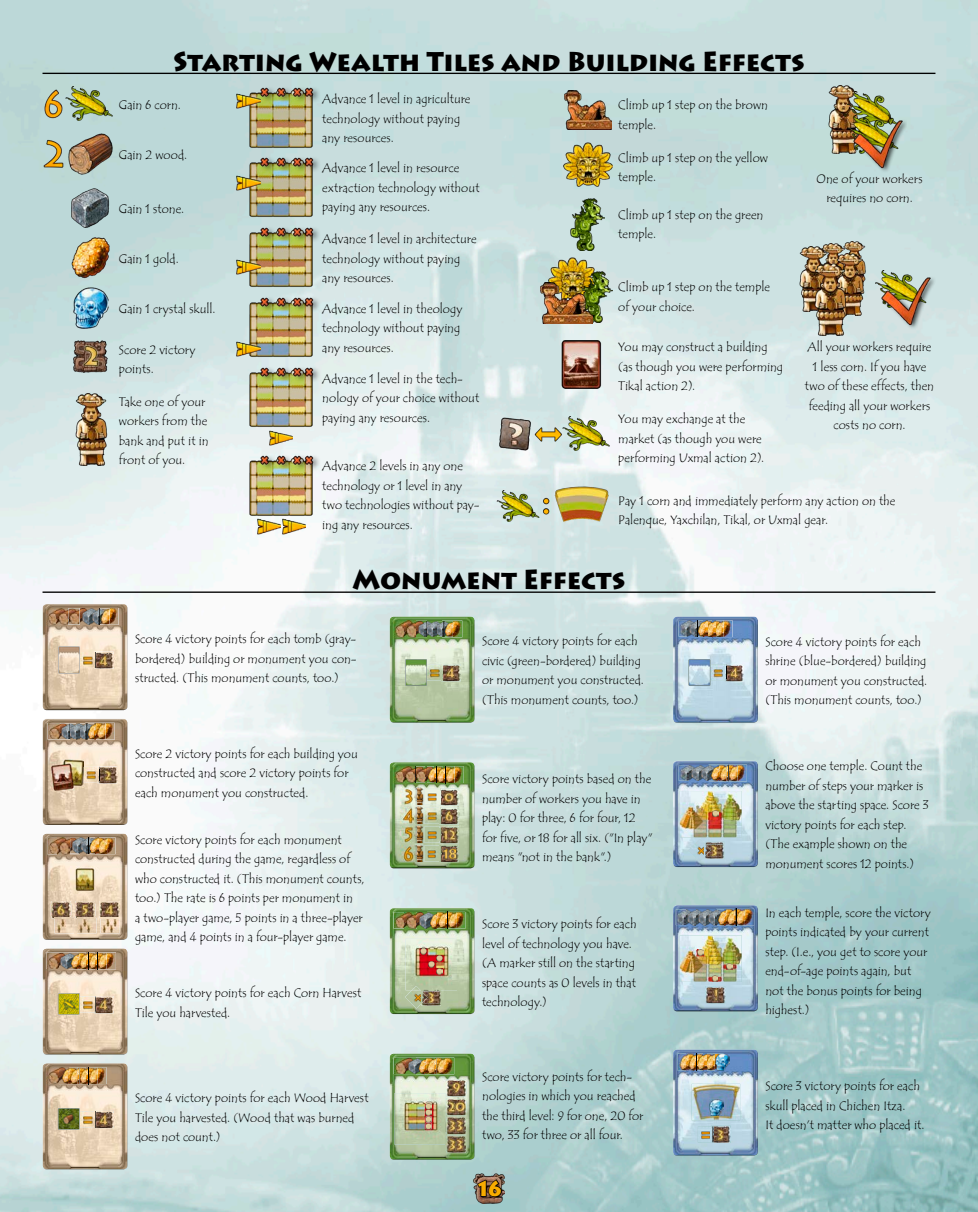
<style>
.page{position:relative;width:978px;height:1212px;background:#fff}
.page>*{position:absolute;margin:0;border:0;box-sizing:border-box;transform-origin:0 0}
.t1{font:900 27px "Lithos Pro";letter-spacing:-.005em;color:#000;scale:.95 1}
.t2{font:900 21px "Lithos Pro";color:#f8ac00;scale:.95 1}
.t3{font:12.75px/19.5px "Tempus Sans ITCCZ";color:#000;scale:.95 1}
</style>
<div class="page">
<img style="left:0;top:0;width:978px;height:1212px">
<div style="left:42px;top:949px;width:87px;height:106px;background:#000;opacity:.75"></div>
<div style="left:42px;top:834px;width:87px;height:107px;background:#000;opacity:.75"></div>
<img style="left:564px;top:91px;width:47px;height:38px">
<img style="left:66px;top:188px;width:49px;height:39px">
<hr style="left:43px;top:73px;width:892px;height:1px;background:#000">
<hr style="left:43px;top:591px;width:892px;height:2px;background:#000">
<img style="left:59px;top:86px;width:59px;height:35px">
<img style="left:37px;top:87px;width:31px;height:32px">
<img style="left:37px;top:138px;width:28px;height:32px">
<img style="left:65px;top:133px;width:51px;height:41px">
<img style="left:65px;top:237px;width:51px;height:42px">
<img style="left:73px;top:287px;width:35px;height:42px">
<img style="left:71px;top:338px;width:39px;height:35px">
<img style="left:70px;top:344px;width:41px;height:23px">
<img style="left:236px;top:85px;width:86px;height:64px">
<img style="left:237px;top:93px;width:23px;height:16px">
<img style="left:236px;top:155px;width:86px;height:63px">
<img style="left:237px;top:175px;width:23px;height:16px">
<img style="left:236px;top:225px;width:86px;height:63px">
<img style="left:237px;top:259px;width:23px;height:15px">
<img style="left:236px;top:295px;width:86px;height:63px">
<img style="left:237px;top:341px;width:23px;height:16px">
<img style="left:236px;top:365px;width:86px;height:63px">
<img style="left:269px;top:430px;width:24px;height:16px">
<img style="left:236px;top:454px;width:86px;height:63px">
<img style="left:257px;top:519px;width:49px;height:15px">
<img style="left:549px;top:258px;width:47px;height:24px">
<img style="left:579px;top:271px;width:33px;height:51px">
<img style="left:541px;top:282px;width:51px;height:42px">
<img style="left:571px;top:198px;width:33px;height:52px">
<img style="left:563px;top:143px;width:49px;height:43px">
<img style="left:556px;top:416px;width:59px;height:35px">
<img style="left:497px;top:416px;width:36px;height:35px">
<img style="left:533px;top:418px;width:32px;height:32px">
<img style="left:490px;top:490px;width:54px;height:32px">
<img style="left:531px;top:491px;width:17px;height:32px">
<img style="left:548px;top:482px;width:64px;height:47px">
<img style="left:74px;top:393px;width:34px;height:72px">
<img style="left:558px;top:338px;width:47px;height:56px">
<img style="left:827px;top:85px;width:33px;height:69px">
<img style="left:839px;top:92px;width:65px;height:24px">
<img style="left:839px;top:116px;width:65px;height:37px">
<img style="left:852px;top:117px;width:55px;height:56px">
<img style="left:868px;top:270px;width:65px;height:38px">
<img style="left:821px;top:243px;width:21px;height:20px">
<img style="left:842px;top:242px;width:25px;height:52px">
<img style="left:799px;top:247px;width:30px;height:64px">
<img style="left:835px;top:254px;width:29px;height:61px">
<img style="left:813px;top:263px;width:34px;height:72px">
<img style="left:880px;top:274px;width:55px;height:57px">
<div style="left:42px;top:720px;width:87px;height:106px;background:#000;opacity:.75"></div>
<div style="left:42px;top:1064px;width:87px;height:106px;background:#000;opacity:.75"></div>
<div style="left:672px;top:617px;width:87px;height:106px;background:#000;opacity:.75"></div>
<div style="left:672px;top:762px;width:87px;height:106px;background:#000;opacity:.75"></div>
<div style="left:389px;top:763px;width:87px;height:106px;background:#000;opacity:.75"></div>
<div style="left:672px;top:906px;width:87px;height:106px;background:#000;opacity:.75"></div>
<div style="left:389px;top:909px;width:87px;height:106px;background:#000;opacity:.75"></div>
<div style="left:389px;top:617px;width:87px;height:106px;background:#000;opacity:.75"></div>
<div style="left:672px;top:1050px;width:87px;height:106px;background:#000;opacity:.75"></div>
<div style="left:389px;top:1054px;width:87px;height:106px;background:#000;opacity:.75"></div>
<div style="left:42px;top:605px;width:87px;height:106px;background:#000;opacity:.75"></div>
<img style="left:473px;top:1173px;width:32px;height:30px">
<svg style="left:476px;top:1178px;width:27px;height:20px"></svg>
<h1 class="t1" style="left:174px;top:44px;width:665px">Starting Wealth Tiles and Building Effects</h1>
<p class="t3" style="left:119px;top:95px;width:67px">Gain 6 corn.</p>
<p class="t3" style="left:322px;top:89px;width:157px">Advance 1 level in agriculture technology without paying any resources.</p>
<p class="t3" style="left:119px;top:145px;width:73px">Gain 2 wood.</p>
<p class="t3" style="left:119px;top:199px;width:70px">Gain 1 stone.</p>
<p class="t3" style="left:119px;top:249px;width:64px">Gain 1 gold.</p>
<p class="t3" style="left:119px;top:299px;width:103px">Gain 1 crystal skull.</p>
<p class="t3" style="left:119px;top:340px;width:82px">Score 2 victory points.</p>
<p class="t3" style="left:119px;top:392px;width:96px">Take one of your workers from the bank and put it in front of you.</p>
<p class="t3" style="left:322px;top:159px;width:167px">Advance 1 level in resource extraction technology without paying any resources.</p>
<p class="t3" style="left:322px;top:229px;width:164px">Advance 1 level in architecture technology without paying any resources.</p>
<p class="t3" style="left:322px;top:299px;width:149px">Advance 1 level in theology technology without paying any resources.</p>
<p class="t3" style="left:322px;top:369px;width:167px">Advance 1 level in the tech&shy;nology of your choice without paying any resources.</p>
<p class="t3" style="left:322px;top:456px;width:167px">Advance 2 levels in any one technology or 1 level in any two technologies without pay&shy;ing any resources.</p>
<p class="t3" style="left:618px;top:96px;width:159px">Climb up 1 step on the brown temple.</p>
<p class="t3" style="left:618px;top:148px;width:159px">Climb up 1 step on the yellow temple.</p>
<p class="t3" style="left:618px;top:205px;width:154px">Climb up 1 step on the green temple.</p>
<p class="t3" style="left:618px;top:277px;width:161px">Climb up 1 step on the temple of your choice.</p>
<p class="t3" style="left:817px;top:169px;width:113px;text-align:center">One of your workers requires no corn.</p>
<p class="t3" style="left:805px;top:337px;width:138px;text-align:center">All your workers require<br>1 less corn. If you have two of these effects, then feeding all your workers costs no corn.</p>
<p class="t3" style="left:618px;top:337px;width:175px">You may construct a building (as though you were performing<br>Tikal action 2).</p>
<p class="t3" style="left:618px;top:410px;width:155px">You may exchange at the market (as though you were performing Uxmal action 2).</p>
<p class="t3" style="left:618px;top:491px;width:293px">Pay 1 corn and immediately perform any action on the<br>Palenque, Yaxchilan, Tikal, or Uxmal gear.</p>
<h1 class="t1" style="left:353px;top:563px;width:289px">Monument Effects</h1>
<p class="t3" style="left:135px;top:629px;width:235px;text-align:justify">Score 4 victory points for each tomb (gray&shy;bordered) building or monument you con&shy;structed. (This monument counts, too.)</p>
<p class="t3" style="left:135px;top:744px;width:236px">Score 2 victory points for each building you constructed and score 2 victory points for each monument you constructed.</p>
<p class="t3" style="left:135px;top:830px;width:243px">Score victory points for each monument constructed during the game, regardless of who constructed it. (This monument counts, too.) The rate is 6 points per monument in<br>a two-player game, 5 points in a three-player game, and 4 points in a four-player game.</p>
<p class="t3" style="left:135px;top:983px;width:240px">Score 4 victory points for each Corn Harvest<br>Tile you harvested.</p>
<p class="t3" style="left:135px;top:1088px;width:247px">Score 4 victory points for each Wood Harvest<br>Tile you harvested. (Wood that was burned does not count.)</p>
<p class="t3" style="left:482px;top:631px;width:172px">Score 4 victory points for each civic (green-bordered) building or monument you constructed. (This monument counts, too.)</p>
<p class="t3" style="left:482px;top:769px;width:181px">Score victory points based on the number of workers you have in play: 0 for three, 6 for four, 12 for five, or 18 for all six. ("In play" means "not in the bank".)</p>
<p class="t3" style="left:482px;top:914px;width:164px">Score 3 victory points for each level of technology you have. (A marker still on the starting space counts as 0 levels in that technology.)</p>
<p class="t3" style="left:482px;top:1067px;width:171px">Score victory points for tech&shy;nologies in which you reached the third level: 9 for one, 20 for two, 33 for three or all four.</p>
<h2 class="t2" style="left:475px;top:1175px;width:32px">16</h2>
<p class="t3" style="left:765px;top:632px;width:172px">Score 4 victory points for each shrine (blue-bordered) building or monument you constructed. (This monument counts, too.)</p>
<p class="t3" style="left:765px;top:756px;width:174px">Choose one temple. Count the number of steps your marker is above the starting space. Score 3 victory points for each step. (The example shown on the monument scores 12 points.)</p>
<p class="t3" style="left:765px;top:903px;width:176px">In each temple, score the victory points indicated by your current step. (I.e., you get to score your end-of-age points again, but not the bonus points for being highest.)</p>
<p class="t3" style="left:765px;top:1076px;width:169px">Score 3 victory points for each skull placed in Chichen Itza.<br>It doesn't matter who placed it.</p>
</div>
